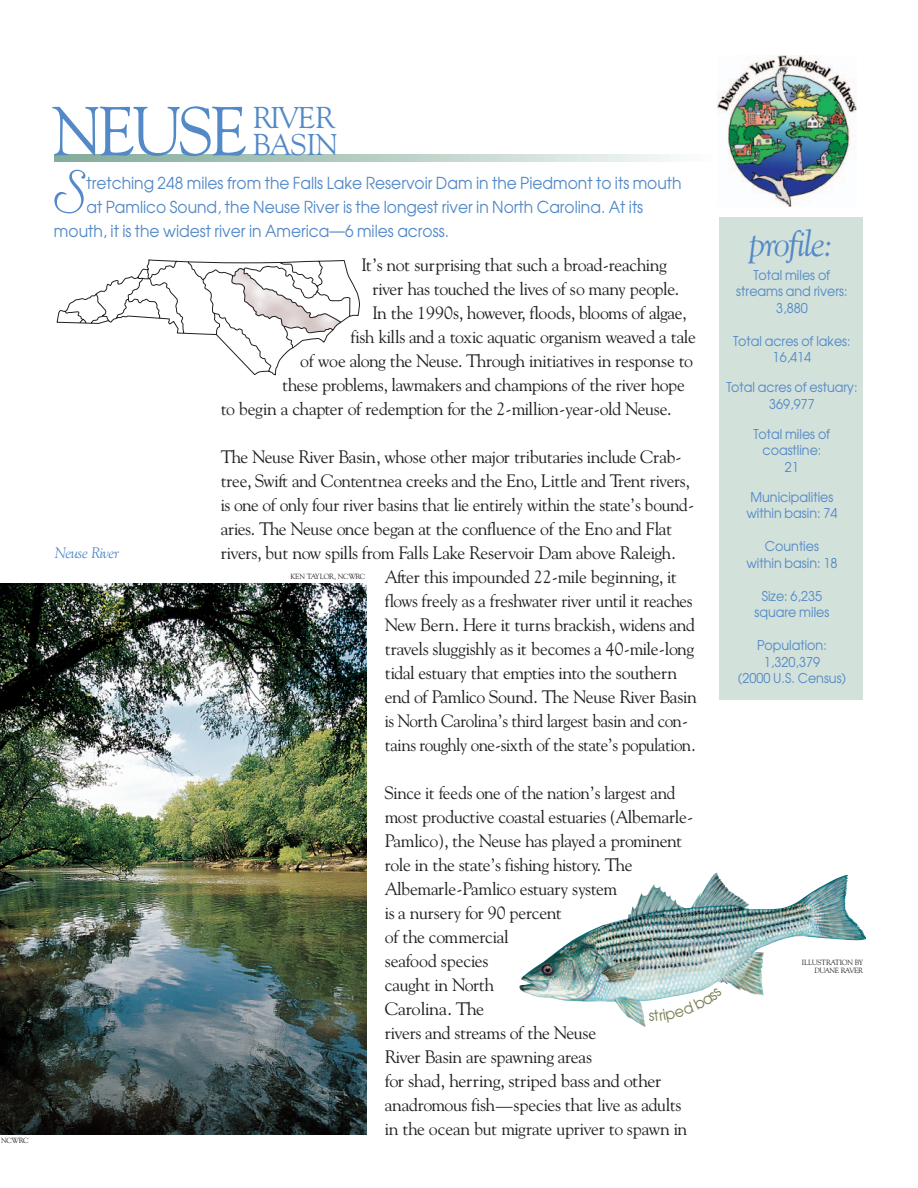
<style>
.page{position:relative;width:918px;height:1188px;background:#fff}
.page>*{position:absolute;margin:0;border:0;box-sizing:border-box;transform-origin:0 0}
.t1{font:71.85px "Nuptial Script";color:#5389c7;scale:.84 1}
.t2{font:69px "Goudy Oldstyle II V";letter-spacing:-.045em;color:#5389c7;scale:.94 1}
.t3{font:36px "Goudy Oldstyle II Italic V";letter-spacing:-.05em;color:#5389c7}
.t4{font:30px "Goudy Oldstyle II V";letter-spacing:-.025em;color:#5389c7}
.t5{font:18px/24px "Goudy Oldstyle II V";letter-spacing:-.035em;color:#231f20}
.t6{font:18px "Goudy Oldstyle II V";letter-spacing:-.035em;color:#231f20;scale:.96 1}
.t7{font:16.5px "Avant Garde";color:#5389c7;scale:.94 1}
.t8{font:15px "Goudy Oldstyle II Italic V";letter-spacing:-.035em;color:#5389c7}
.t9{font:13.5px/16.5px "Avant Garde";color:#5389c7;text-align:center;scale:.94 1}
.t10{font:7.5px/7.5px "Goudy Oldstyle II V";letter-spacing:-.05em;color:#231f20;text-align:right}
</style>
<div class="page">
<svg style="left:57px;top:260px;width:303px;height:115px"></svg>
<svg style="left:54px;top:154px;width:624px;height:8px;background:#b7cfc4"></svg>
<div style="left:719px;top:217px;width:144px;height:483px;background:#d2e1da"></div>
<img style="left:717px;top:55px;width:139px;height:151px">
<svg style="left:519px;top:872px;width:348px;height:155px"></svg>
<img style="left:521px;top:873px;width:328px;height:106px">
<img style="left:1px;top:584px;width:366px;height:550px">
<svg style="left:649px;top:988px;width:73px;height:34px"></svg>
<p class="t10" style="left:1px;top:1137px;width:29px">NCWRC</p>
<h2 class="t2" style="left:52px;top:104px;width:207px">NEUSE</h2>
<h3 class="t4" style="left:253px;top:106px;width:84px">RIVER</h3>
<h3 class="t4" style="left:253px;top:133px;width:88px">BASIN</h3>
<h1 class="t1" style="left:53px;top:147px;width:41px">S</h1>
<p class="t7" style="left:86px;top:177px;width:635px">tretching 248 miles from the Falls Lake Reservoir Dam in the Piedmont to its mouth</p>
<p class="t7" style="left:86px;top:201px;width:594px">at Pamlico Sound, the Neuse River is the longest river in North Carolina. At its</p>
<p class="t7" style="left:54px;top:225px;width:422px">mouth, it is the widest river in America—6 miles across.</p>
<p class="t8" style="left:55px;top:547px;width:66px">Neuse River</p>
<p class="t5" style="left:361px;top:254px;width:307px">It’s not surprising that such a broad-reaching</p>
<p class="t5" style="left:372px;top:278px;width:308px">river has touched the lives of so many people.</p>
<p class="t5" style="left:372px;top:302px;width:316px">In the 1990s, however, floods, blooms of algae,</p>
<p class="t5" style="left:351px;top:326px;width:347px">fish kills and a toxic aquatic organism weaved a tale</p>
<p class="t5" style="left:300px;top:350px;width:394px">of woe along the Neuse. Through initiatives in response to</p>
<p class="t5" style="left:282px;top:374px;width:404px">these problems, lawmakers and champions of the river hope</p>
<p class="t5" style="left:221px;top:398px;width:452px">to begin a chapter of redemption for the 2-million-year-old Neuse.</p>
<p class="t5" style="left:221px;top:446px;width:462px">The Neuse River Basin, whose other major tributaries include Crab -</p>
<p class="t5" style="left:221px;top:470px;width:470px">tree, Swift and Contentnea creeks and the Eno, Little and Trent rivers,</p>
<p class="t5" style="left:221px;top:494px;width:475px">is one of only four river basins that lie entirely within the state’s bound-</p>
<p class="t5" style="left:221px;top:518px;width:453px">aries. The Neuse once began at the confluence of the Eno and Flat</p>
<p class="t5" style="left:221px;top:542px;width:457px">rivers, but now spills from Falls Lake Reservoir Dam above Raleigh.</p>
<p class="t5" style="left:385px;top:566px;width:294px">After this impounded 22-mile beginning, it</p>
<p class="t5" style="left:385px;top:590px;width:309px">flows freely as a freshwater river until it reaches</p>
<p class="t5" style="left:385px;top:614px;width:312px">New Bern. Here it turns brackish, widens and</p>
<p class="t5" style="left:385px;top:638px;width:311px">travels sluggishly as it becomes a 40-mile-long</p>
<p class="t5" style="left:385px;top:662px;width:294px">tidal estuary that empties into the southern</p>
<p class="t5" style="left:385px;top:686px;width:314px">end of Pamlico Sound. The Neuse River Basin</p>
<p class="t6" style="left:385px;top:713px;width:317px">is North Carolina’s third largest basin and con -</p>
<p class="t6" style="left:385px;top:737px;width:325px">tains roughly one-sixth of the state’s population.</p>
<p class="t5" style="left:385px;top:782px;width:310px">Since it feeds one of the nation’s largest and most productive coastal estuaries (Albemarle-<br>Pamlico), the Neuse has played a prominent role in the state’s fishing history. The<br>Albemarle-Pamlico estuary system<br>is a nursery for 90 percent<br>of the com mercial<br>seafood species<br>caught in North<br>Caro lina. The<br>rivers and streams of the Neuse<br>River Basin are spawning areas<br>for shad, herring, striped bass and other anadromous fish—species that live as adults in the ocean but migrate upriver to spawn in</p>
<p class="t10" style="left:291px;top:573px;width:76px">KEN TAYLOR, NCWRC</p>
<h3 class="t3" style="left:749px;top:229px;width:85px">profile:</h3>
<p class="t9" style="left:736px;top:268px;width:120px">Total miles of streams and rivers:<br>3,880</p>
<p class="t9" style="left:733px;top:334px;width:126px">Total acres of lakes:<br>16,414</p>
<p class="t9" style="left:726px;top:380px;width:141px">Total acres of estuary:<br>369,977</p>
<p class="t9" style="left:754px;top:427px;width:83px">Total miles of coastline:<br>21</p>
<p class="t9" style="left:746px;top:490px;width:98px">Municipalities within basin: 74</p>
<p class="t9" style="left:746px;top:539px;width:98px">Counties within basin: 18</p>
<p class="t9" style="left:755px;top:589px;width:81px">Size: 6,235 square miles</p>
<p class="t9" style="left:738px;top:638px;width:117px">Population:<br>1,320,379<br>(2000 U.S. Census)</p>
<p class="t10" style="left:802px;top:959px;width:63px">ILLUSTRATION BY<br>DUANE RAVER</p>
</div>
